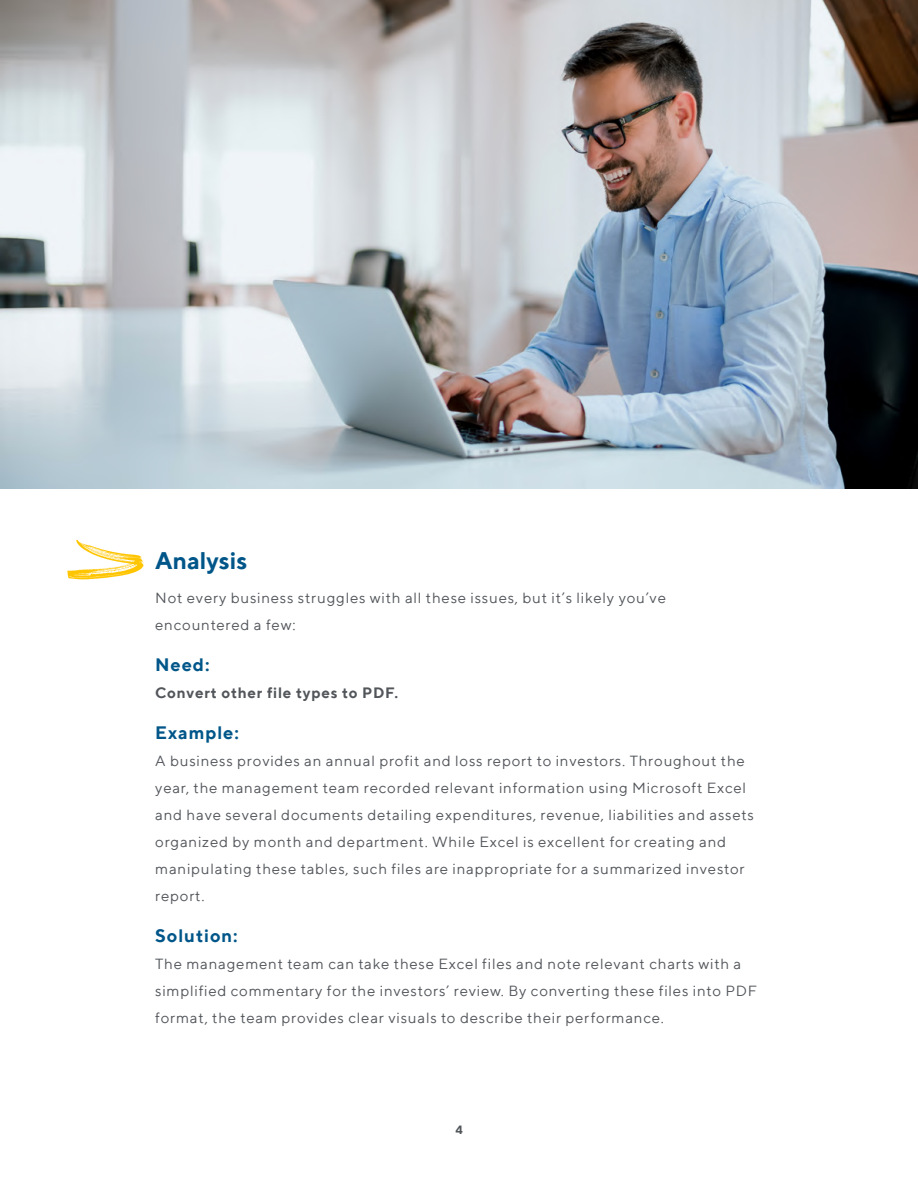
<style>
.page{position:relative;width:918px;height:1188px;background:#fff}
.page>*{position:absolute;margin:0;border:0;box-sizing:border-box;transform-origin:0 0}
.t1{font:700 24px "TT Norms";color:#005689}
.t2{font:700 18px "TT Norms";letter-spacing:.05em;color:#005689}
.t3{font:15px/27px "TT Norms";letter-spacing:.05em;color:#52555a}
.t4{font:700 15px "TT Norms";letter-spacing:.05em;color:#52555a}
.t5{font:700 12px "TT Norms";color:#52555a}
</style>
<div class="page">
<img style="left:0;top:0;width:918px;height:488px">
<svg style="left:67px;top:540px;width:77px;height:39px"></svg>
<h1 class="t1" style="left:155px;top:545px;width:94px">Analysis</h1>
<p class="t3" style="left:155px;top:583px;width:512px">Not every business struggles with all these issues, but it’s likely you’ve encountered a few:</p>
<p class="t2" style="left:155px;top:653px;width:56px">Need:</p>
<p class="t4" style="left:155px;top:683px;width:244px">Convert other file types to PDF.</p>
<p class="t2" style="left:155px;top:721px;width:85px">Example:</p>
<p class="t3" style="left:155px;top:747px;width:600px">A business provides an annual profit and loss report to investors. Throughout the year, the management team recorded relevant information using Microsoft Excel and have several documents detailing expenditures, revenue, liabilities and assets organized by month and department. While Excel is excellent for creating and manipulating these tables, such files are inappropriate for a summarized investor report.</p>
<p class="t2" style="left:155px;top:925px;width:84px">Solution:</p>
<p class="t3" style="left:155px;top:950px;width:603px">The management team can take these Excel files and note relevant charts with a simplified commentary for the investors’ review. By converting these files into PDF format, the team provides clear visuals to describe their performance.</p>
<p class="t5" style="left:455px;top:1122px;width:9px">4</p>
</div>
